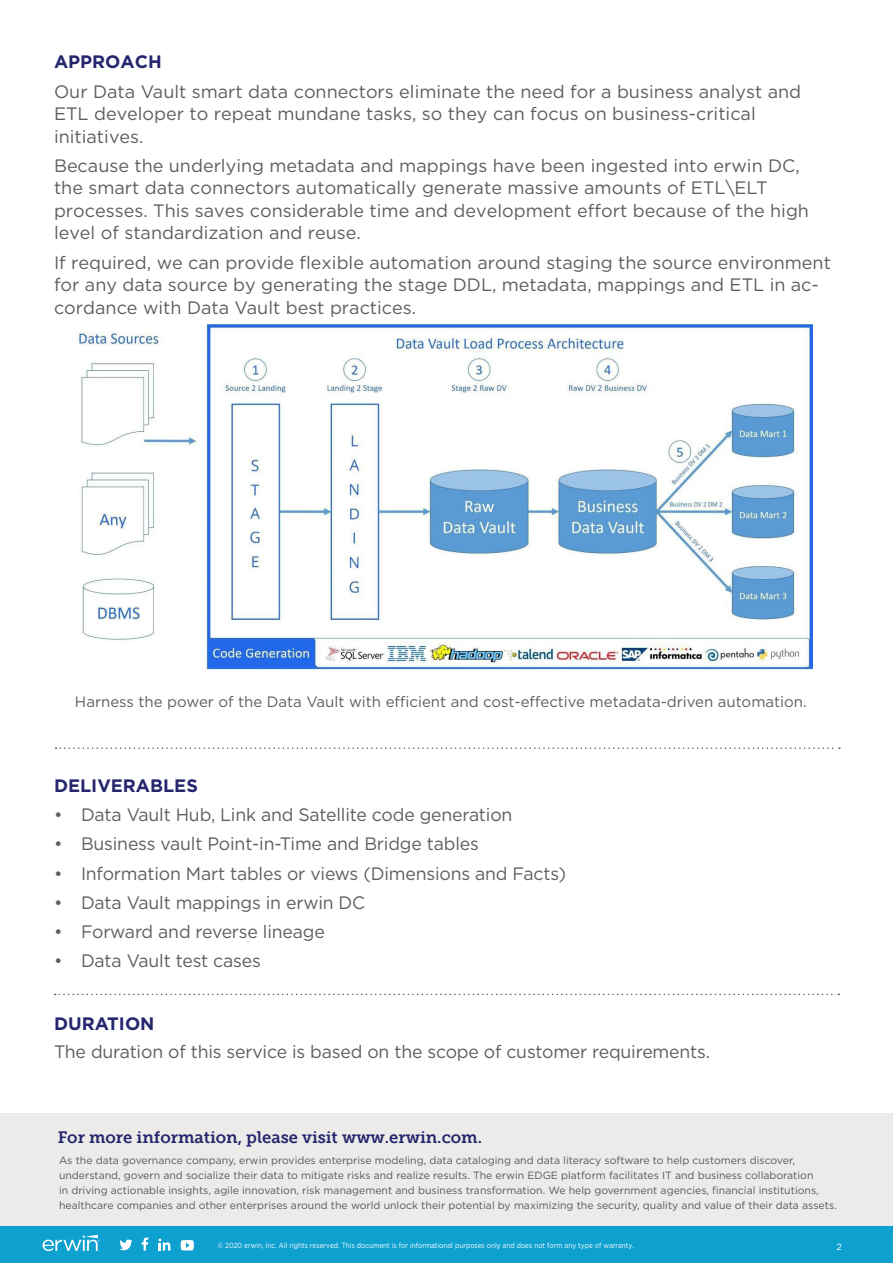
<style>
.page{position:relative;width:893px;height:1263px;background:#fff}
.page>*{position:absolute;margin:0;border:0;box-sizing:border-box;transform-origin:0 0}
.t1{font:18px/22.5px "Gotham";color:#5d5e61}
.t2{font:700 18px "Gotham";color:#25266d}
.t3{font:16.5px "Museo Slab 700";color:#25266d}
.t4{font:15px "Gotham";color:#5d5e61}
.t5{font:10.5px/15px "Gotham";color:#57585a}
.t6{font:9px "Gotham";color:#fff}
.t7{font:7.5px "Gotham";color:#fff;scale:.87 1}
.s1{font-weight:700;color:#25266d}
</style>
<div class="page">
<div style="left:0;top:1113px;width:893px;height:113px;background:#ecebea"></div>
<div style="left:0;top:1226px;width:893px;height:37px;background:#0ea0cf"></div>
<svg style="left:119px;top:1239px;width:13px;height:12px"></svg>
<svg style="left:142px;top:1237px;width:6px;height:13px"></svg>
<svg style="left:159px;top:1238px;width:12px;height:12px"></svg>
<svg style="left:181px;top:1240px;width:13px;height:10px"></svg>
<svg style="left:43px;top:1235px;width:57px;height:16px"></svg>
<img style="left:77px;top:325px;width:735px;height:345px">
<svg style="left:55px;top:994px;width:784px;height:1px"></svg>
<svg style="left:56px;top:747px;width:784px;height:2px"></svg>
<p class="t1" style="left:54px;top:47px;width:749px;line-height:29.2px"><span class="s1">APPROACH<br></span>Our Data Vault smart data connectors eliminate the need for a business analyst and</p>
<p class="t1" style="left:54px;top:102px;width:703px">ETL developer to repeat mundane tasks, so they can focus on business-critical initiatives.</p>
<p class="t1" style="left:54px;top:154px;width:756px">Because the underlying metadata and mappings have been ingested into erwin DC, the smart data connectors automatically generate massive amounts of ETL\ELT processes. This saves considerable time and development effort because of the high level of standardization and reuse.</p>
<p class="t1" style="left:54px;top:251px;width:778px">If required, we can provide flexible automation around staging the source environment for any data source by generating the stage DDL, metadata, mappings and ETL in ac&shy;cordance with Data Vault best practices.</p>
<p class="t4" style="left:75px;top:692px;width:733px">Harness the power of the Data Vault with efficient and cost-effective metadata-driven automation.</p>
<p class="t2" style="left:54px;top:774px;width:145px">DELIVERABLES</p>
<p class="t1" style="left:54px;top:803px;width:460px">• Data Vault Hub, Link and Satellite code generation</p>
<p class="t1" style="left:54px;top:832px;width:426px">• Business vault Point-in-Time and Bridge tables</p>
<p class="t1" style="left:54px;top:862px;width:514px">• Information Mart tables or views (Dimensions and Facts)</p>
<p class="t1" style="left:54px;top:891px;width:313px">• Data Vault mappings in erwin DC</p>
<p class="t1" style="left:54px;top:920px;width:272px">• Forward and reverse lineage</p>
<p class="t1" style="left:54px;top:949px;width:208px">• Data Vault test cases</p>
<p class="t2" style="left:54px;top:1012px;width:102px">DURATION</p>
<p class="t1" style="left:54px;top:1040px;width:657px">The duration of this service is based on the scope of customer requirements.</p>
<p class="t3" style="left:58px;top:1127px;width:426px">For more information, please visit www.erwin.com.</p>
<p class="t5" style="left:59px;top:1152px;width:779px">As the data governance company, erwin provides enterprise modeling, data cataloging and data literacy software to help customers discover, understand, govern and socialize their data to mitigate risks and realize results. The erwin EDGE platform facilitates IT and business collaboration<br>in driving actionable insights, agile innovation, risk management and business transformation. We help government agencies, financial institutions, healthcare companies and other enterprises around the world unlock their potential by maximizing the security, quality and value of their data assets.</p>
<p class="t7" style="left:218px;top:1240px;width:480px">© 2020 erwin, Inc. All rights reserved. This document is for informational purposes only and does not form any type of warranty.</p>
<p class="t6" style="left:836px;top:1241px;width:7px">2</p>
</div>
